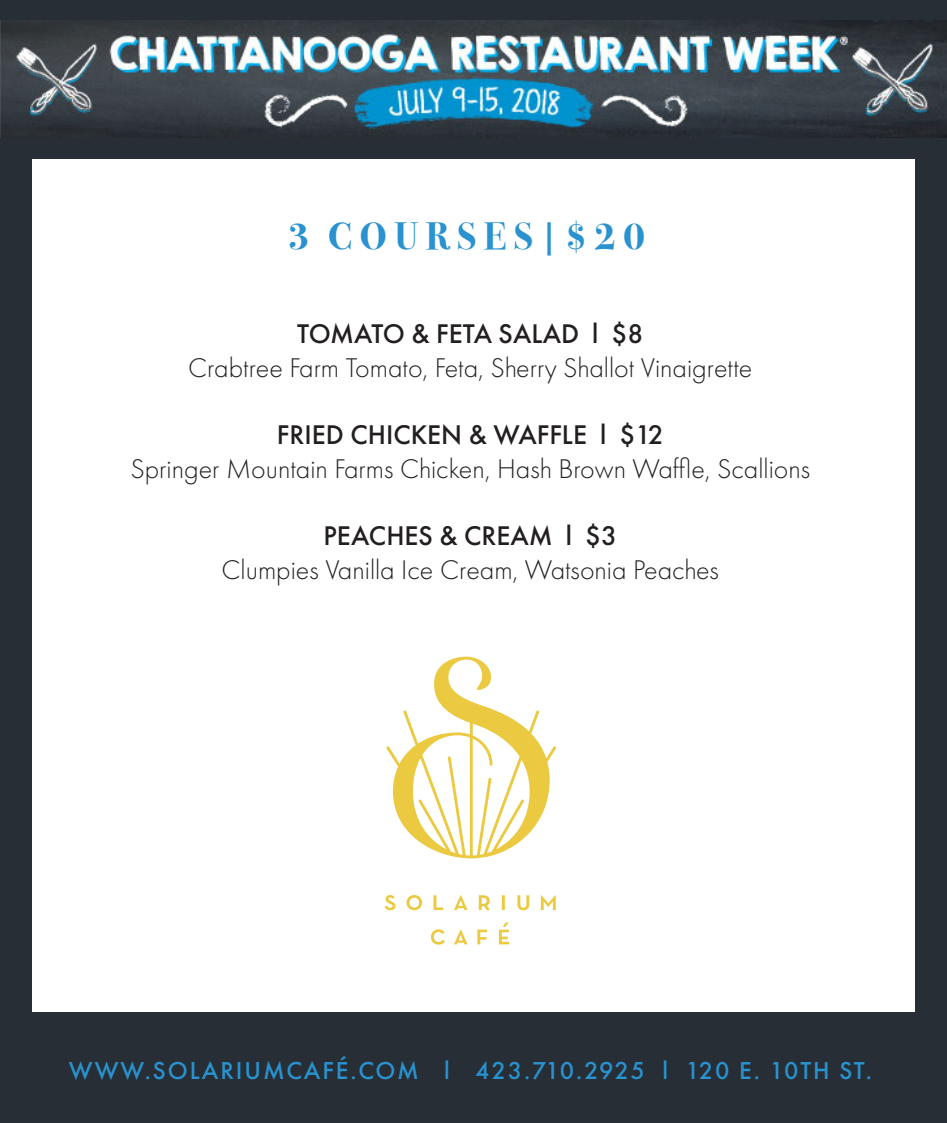
<style>
.page{position:relative;width:947px;height:1123px;background:#fff}
.page>*{position:absolute;margin:0;border:0;box-sizing:border-box;transform-origin:0 0}
.t1{font:700 37.95px "Bodoni Svty Two OSITCTT";letter-spacing:.2em;color:#2992cf}
.t2{font:300 28.05px "Futura PT";color:#231f20}
.t3{font:500 28.05px "Futura PT";color:#231f20}
.t4{font:500 25.35px "Futura PT";letter-spacing:.075em;color:#2992cf}
.s1{font-family:"Bodoni Svty Two ITCTT"}
</style>
<div class="page">
<svg style="left:384px;top:656px;width:172px;height:288px"></svg>
<div style="left:0;top:1012px;width:947px;height:110px;background:#272e35"></div>
<div style="left:0;top:135px;width:32px;height:929px;background:#272e35"></div>
<div style="left:915px;top:112px;width:32px;height:929px;background:#272e35"></div>
<div style="left:0;top:0;width:946px;height:159px;background:#272e35"></div>
<img style="left:0;top:20px;width:947px;height:117px">
<h1 class="t1" style="left:288px;top:214px;width:358px"><span class="s1">3</span> COURSES|<span class="s1">$20</span></h1>
<p class="t3" style="left:297px;top:317px;width:348px">TOMATO &amp; FETA SALAD l $8</p>
<p class="t2" style="left:188px;top:351px;width:565px">Crabtree Farm Tomato, Feta, Sherry Shallot Vinaigrette</p>
<p class="t3" style="left:277px;top:418px;width:388px">FRIED CHICKEN &amp; WAFFLE l $12</p>
<p class="t2" style="left:130px;top:452px;width:681px">Springer Mountain Farms Chicken, Hash Brown Waffle, Scallions</p>
<p class="t3" style="left:323px;top:518px;width:295px">PEACHES &amp; CREAM l $3</p>
<p class="t2" style="left:222px;top:553px;width:499px">Clumpies Vanilla Ice Cream, Watsonia Peaches</p>
<p class="t4" style="left:69px;top:1055px;width:804px">WWW.SOLARIUMCAFÉ.COM l 423.710.2925 l 120 E. 10TH ST.</p>
</div>
